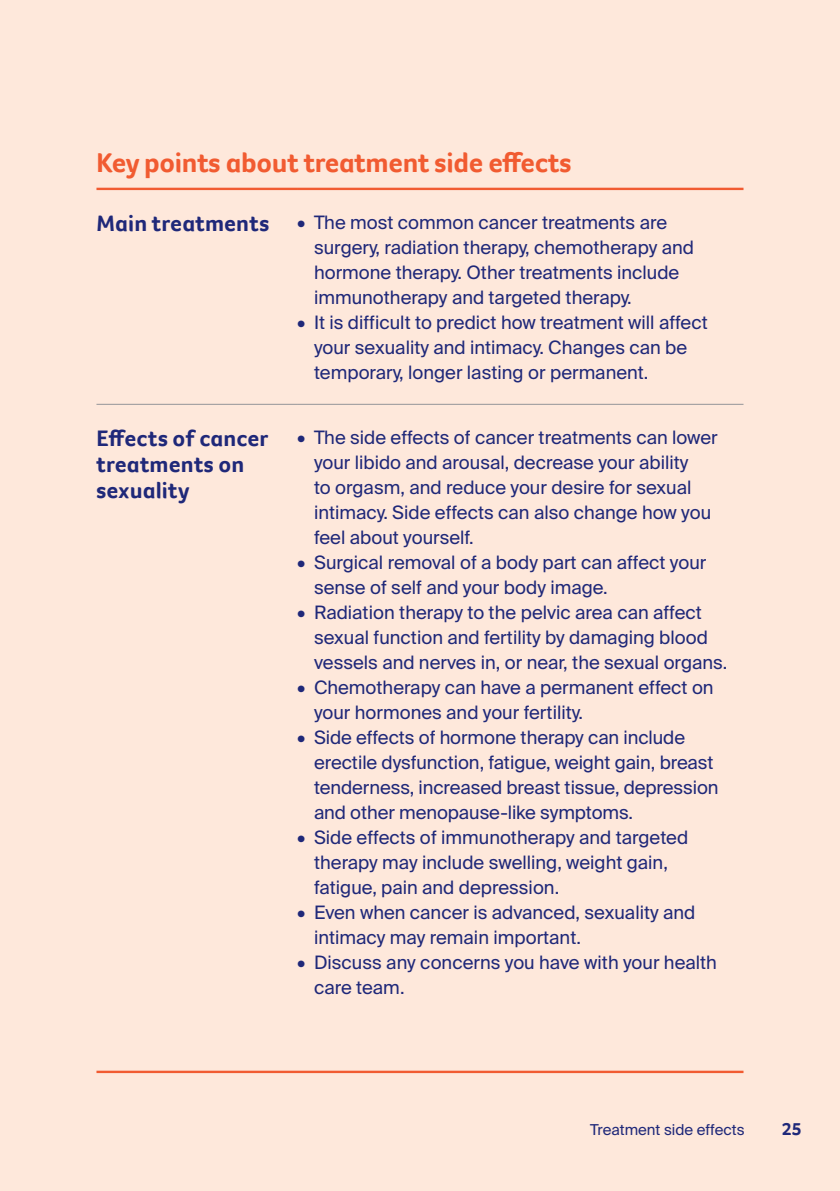
<style>
.page{position:relative;width:840px;height:1191px;background:#fff}
.page>*{position:absolute;margin:0;border:0;box-sizing:border-box;transform-origin:0 0}
.t1{font:700 28px "Foco CC";letter-spacing:-.01em;color:#f15b31}
.t2{font:700 23px/26px "Foco CC";letter-spacing:.005em;color:#1f2879}
.t3{font:18.4px/25px "Suisse Intl";color:#1f2879}
.t4{font:700 18px "Foco CC";color:#1f2879}
.t5{font:15px "Suisse Intl";color:#1f2879}
.s1{font-family:"Foco CC";font-weight:700;font-size:23px}
.s2{font-weight:600}
</style>
<div class="page">
<div style="left:0;top:0;width:839px;height:1191px;background:#fee8db"></div>
<hr style="left:96px;top:404px;width:201px;height:1px;background:#939598">
<hr style="left:297px;top:404px;width:446px;height:1px;background:#939598">
<hr style="left:96px;top:188px;width:201px;height:2px;background:#f15b31">
<hr style="left:297px;top:188px;width:446px;height:2px;background:#f15b31">
<hr style="left:96px;top:1070px;width:647px;height:3px;background:#f15b31">
<h1 class="t1" style="left:96px;top:144px;width:476px">Key points about treatment side effects</h1>
<p class="t3" style="left:314px;top:210px;width:381px;text-indent:-217px"><span class="s1">Main treatments</span> <span class="s2">•</span> The most common cancer treatments are surgery, radiation therapy, chemotherapy and hormone therapy. Other treatments include immunotherapy and targeted therapy.</p>
<p class="t3" style="left:314px;top:310px;width:395px;text-indent:-17px"><span class="s2">•</span> It is difficult to predict how treatment will affect your sexuality and intimacy. Changes can be temporary, longer lasting or permanent.</p>
<p class="t2" style="left:96px;top:425px;width:173px">Effects of cancer treatments on sexuality</p>
<p class="t3" style="left:314px;top:425px;width:405px;text-indent:-17px"><span class="s2">•</span> The side effects of cancer treatments can lower your libido and arousal, decrease your ability<br>to orgasm, and reduce your desire for sexual intimacy. Side effects can also change how you feel about yourself.</p>
<p class="t3" style="left:314px;top:550px;width:393px;text-indent:-17px"><span class="s2">•</span> Surgical removal of a body part can affect your sense of self and your body image.</p>
<p class="t3" style="left:314px;top:600px;width:414px;text-indent:-17px"><span class="s2">•</span> Radiation therapy to the pelvic area can affect sexual function and fertility by damaging blood vessels and nerves in, or near, the sexual organs.</p>
<p class="t3" style="left:314px;top:675px;width:401px;text-indent:-17px"><span class="s2">•</span> Chemotherapy can have a permanent effect on your hormones and your fertility.</p>
<p class="t3" style="left:314px;top:725px;width:406px;text-indent:-17px"><span class="s2">•</span> Side effects of hormone therapy can include erectile dysfunction, fatigue, weight gain, breast tenderness, increased breast tissue, depression and other menopause-like symptoms.</p>
<p class="t3" style="left:314px;top:825px;width:375px;text-indent:-17px"><span class="s2">•</span> Side effects of immunotherapy and targeted therapy may include swelling, weight gain, fatigue, pain and depression.</p>
<p class="t3" style="left:314px;top:900px;width:382px;text-indent:-17px"><span class="s2">•</span> Even when cancer is advanced, sexuality and intimacy may remain important.</p>
<p class="t3" style="left:314px;top:950px;width:404px;text-indent:-17px"><span class="s2">•</span> Discuss any concerns you have with your health care team.</p>
<p class="t5" style="left:590px;top:1121px;width:156px">Treatment side effects</p>
<p class="t4" style="left:781px;top:1117px;width:21px">25</p>
</div>
